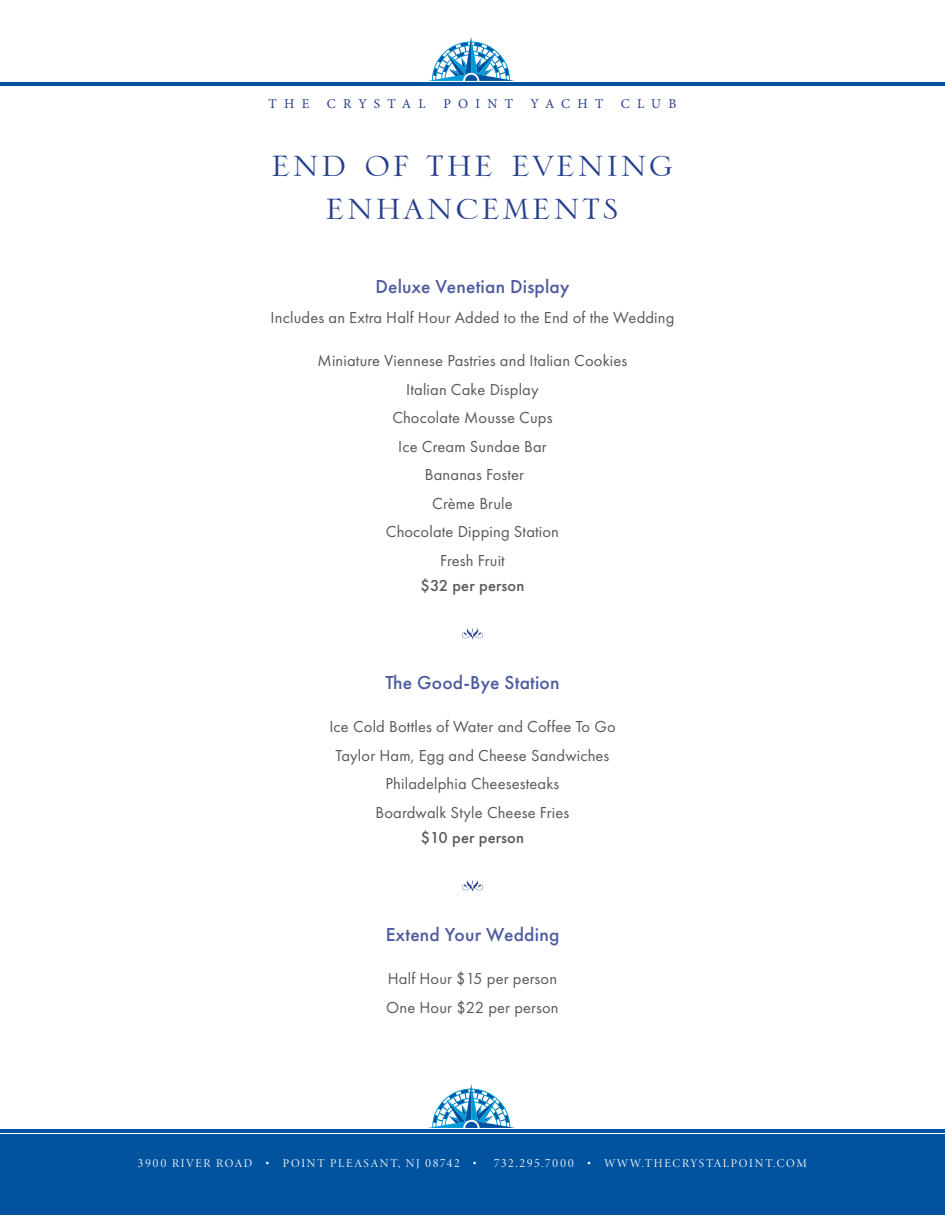
<style>
.page{position:relative;width:945px;height:1215px;background:#fff}
.page>*{position:absolute;margin:0;border:0;box-sizing:border-box;transform-origin:0 0}
.t1{font:48px/43.5px "Serlio LH";letter-spacing:.04em;color:#253f8e;text-align:center}
.t2{font:500 19.5px "Futura PT";letter-spacing:.01em;color:#4d5a9e}
.t3{font:16.5px/28.5px "Futura PT";letter-spacing:.01em;color:#57585a;text-align:center}
.t4{font:500 16.5px "Futura PT";letter-spacing:.01em;color:#57585a}
.t5{font:13.5px "Minion Pro";letter-spacing:.54em;color:#253f8e}
.t6{font:13.5px "Minion Pro";letter-spacing:.52em;color:#253f8e}
.t7{font:12px "Minion 3 Display";letter-spacing:.145em;color:#fff}
</style>
<div class="page">
<div style="left:0;top:1135px;width:945px;height:80px;background:#0153a0"></div>
<svg style="left:428px;top:1084px;width:87px;height:44px"></svg>
<hr style="left:0;top:1129px;width:945px;height:3px;background:#0153a0">
<svg style="left:428px;top:37px;width:87px;height:44px"></svg>
<hr style="left:0;top:82px;width:945px;height:3px;background:#0153a0">
<svg style="left:462px;top:628px;width:21px;height:11px"></svg>
<svg style="left:462px;top:880px;width:21px;height:11px"></svg>
<p class="t5" style="left:269px;top:95px;width:42px">THE</p>
<p class="t6" style="left:327px;top:95px;width:100px">CRYSTAL</p>
<p class="t5" style="left:443px;top:95px;width:71px">POINT</p>
<p class="t5" style="left:531px;top:95px;width:74px">YACHT</p>
<p class="t5" style="left:621px;top:95px;width:57px">CLUB</p>
<h1 class="t1" style="left:271px;top:141px;width:404px">end of the evening enhancements</h1>
<p class="t2" style="left:375px;top:275px;width:196px">Deluxe Venetian Display</p>
<p class="t3" style="left:271px;top:303px;width:405px">Includes an Extra Half Hour Added to the End of the Wedding</p>
<p class="t3" style="left:318px;top:346px;width:311px">Miniature Viennese Pastries and Italian Cookies<br>Italian Cake Display<br>Chocolate Mousse Cups<br>Ice Cream Sundae Bar<br>Bananas Foster<br>Crème Brule<br>Chocolate Dipping Station<br>Fresh Fruit</p>
<p class="t4" style="left:421px;top:576px;width:105px">$32 per person</p>
<p class="t2" style="left:385px;top:671px;width:176px">The Good-Bye Station</p>
<p class="t3" style="left:329px;top:712px;width:288px">Ice Cold Bottles of Water and Coffee To Go Taylor Ham, Egg and Cheese Sandwiches Philadelphia Cheesesteaks<br>Boardwalk Style Cheese Fries</p>
<p class="t4" style="left:421px;top:828px;width:105px">$10 per person</p>
<p class="t2" style="left:386px;top:923px;width:175px">Extend Your Wedding</p>
<p class="t3" style="left:386px;top:964px;width:174px;text-align:left">Half Hour $15 per person<br>One Hour $22 per person</p>
<p class="t7" style="left:138px;top:1155px;width:340px">3900 RIVER ROAD • POINT PLEASANT, NJ 08742 •</p>
<p class="t7" style="left:494px;top:1155px;width:315px">732.295.7000 • WWW.THECRYSTALPOINT.COM</p>
</div>
